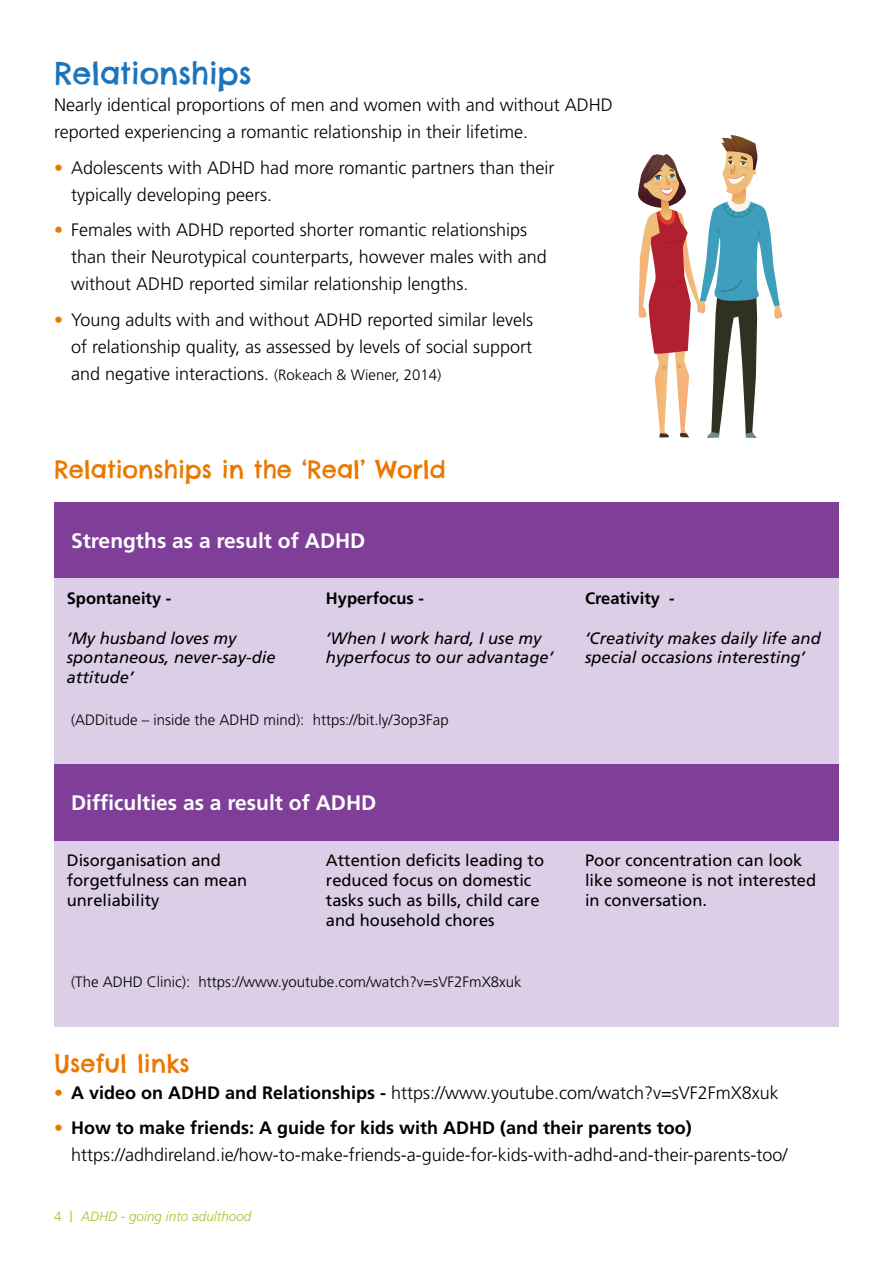
<style>
.page{position:relative;width:893px;height:1263px;background:#fff}
.page>*{position:absolute;margin:0;border:0;box-sizing:border-box;transform-origin:0 0}
.t1{font:30px "Chelsea Market";color:#1c75bc}
.t2{font:24px "Chelsea Market";color:#ea7800}
.t3{font:700 21px "Frutiger";color:#fff}
.t4{font:300 18px/27px "Frutiger";color:#000}
.t5{font:16.5px/19.8px "Frutiger";color:#000}
.t6{font:italic 16.5px/19.8px "Frutiger";color:#000}
.t7{font:700 16.5px "Frutiger";color:#000}
.t8{font:300 15px "Frutiger";color:#000}
.t9{font:italic 300 13.5px "Frutiger";color:#abc02c}
.s1{color:#ea7800}
.s2{font-size:15px}
.s3{font-weight:700}
.s4{font-style:normal}
.s5{font-style:normal;font-size:15px}
</style>
<div class="page">
<div style="left:54px;top:502px;width:785px;height:76px;background:#7f3f98"></div>
<div style="left:54px;top:764px;width:785px;height:77px;background:#7f3f98"></div>
<div style="left:54px;top:578px;width:785px;height:186px;background:#dbcee6"></div>
<div style="left:54px;top:841px;width:785px;height:185px;background:#dbcee6"></div>
<svg style="left:638px;top:135px;width:144px;height:303px"></svg>
<h1 class="t1" style="left:54px;top:54px;width:199px">Relationships</h1>
<p class="t4" style="left:54px;top:91px;width:560px">Nearly identical proportions of men and women with and without ADHD reported experiencing a romantic relationship in their lifetime.</p>
<p class="t4" style="left:71px;top:154px;width:485px;text-indent:-17px"><span class="s1">•</span> Adolescents with ADHD had more romantic partners than their typically developing peers.</p>
<p class="t4" style="left:71px;top:216px;width:477px;text-indent:-17px"><span class="s1">•</span> Females with ADHD reported shorter romantic relationships than their Neurotypical counterparts, however males with and without ADHD reported similar relationship lengths.</p>
<p class="t4" style="left:71px;top:306px;width:464px;text-align:justify;text-indent:-17px"><span class="s1">•</span> Young adults with and without ADHD reported similar levels of relationship quality, as assessed by levels of social support and negative interactions. <span class="s2">(Rokeach &amp; Wiener, 2014)</span></p>
<h2 class="t2" style="left:54px;top:454px;width:393px">Relationships in the ‘Real’ World</h2>
<p class="t3" style="left:71px;top:528px;width:296px">Strengths as a result of ADHD</p>
<p class="t7" style="left:67px;top:588px;width:106px">Spontaneity -</p>
<p class="t6" style="left:67px;top:628px;width:210px">‘My husband loves my spontaneous, never-say-die attitude’</p>
<p class="t7" style="left:326px;top:588px;width:100px">Hyperfocus -</p>
<p class="t6" style="left:326px;top:628px;width:229px">‘When I work hard, I use my hyperfocus to our advantage’</p>
<p class="t8" style="left:71px;top:711px;width:379px">(ADDitude – inside the ADHD mind): https://bit.ly/3op3Fap</p>
<p class="t3" style="left:71px;top:791px;width:307px">Difficulties as a result of ADHD</p>
<p class="t7" style="left:585px;top:588px;width:91px">Creativity -</p>
<p class="t6" style="left:585px;top:628px;width:237px">‘Creativity makes daily life and special occasions interesting’</p>
<p class="t5" style="left:67px;top:850px;width:182px">Disorganisation and forgetfulness can mean unreliability</p>
<p class="t5" style="left:326px;top:850px;width:220px">Attention deficits leading to reduced focus on domestic tasks such as bills, child care and household chores</p>
<p class="t5" style="left:585px;top:850px;width:233px">Poor concentration can look like someone is not interested in conversation.</p>
<p class="t8" style="left:71px;top:973px;width:452px">(The ADHD Clinic): https://www.youtube.com/watch?v=sVF2FmX8xuk</p>
<h2 class="t2" style="left:54px;top:1048px;width:137px">Useful links</h2>
<p class="t4" style="left:54px;top:1079px;width:726px"><span class="s1">•</span> <span class="s3">A video on ADHD and Relationships -</span> https://www.youtube.com/watch?v=sVF2FmX8xuk</p>
<p class="t4" style="left:71px;top:1114px;width:718px;text-indent:-17px"><span class="s1">•</span> <span class="s3">How to make friends: A guide for kids with ADHD (and their parents too) </span>https://adhdireland.ie/how-to-make-friends-a-guide-for-kids-with-adhd-and-their-parents-too/</p>
<p class="t9" style="left:54px;top:1208px;width:199px"><span class="s4">4</span> <span class="s5">|</span> ADHD - going into adulthood</p>
</div>
